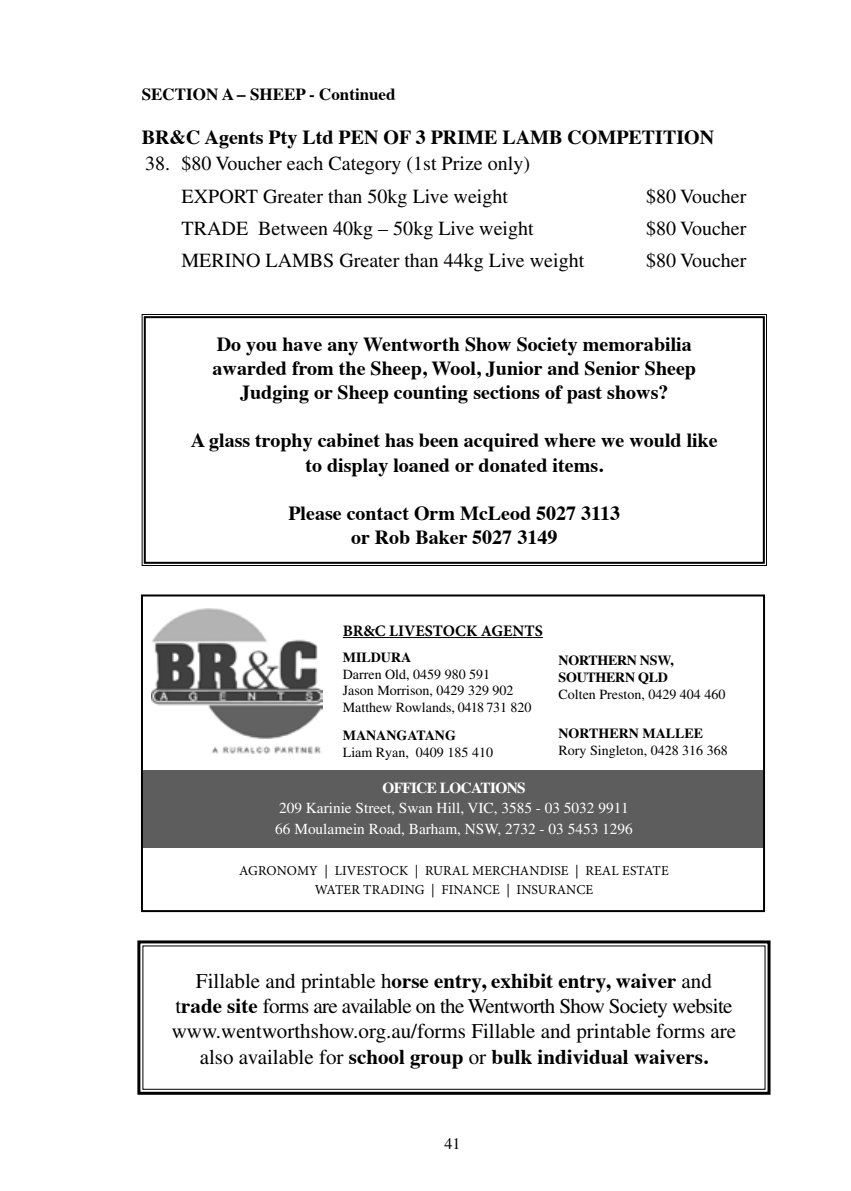
<style>
.page{position:relative;width:851px;height:1191px;background:#fff}
.page>*{position:absolute;margin:0;border:0;box-sizing:border-box;transform-origin:0 0}
.t1{font:21px/25.2px "Times";letter-spacing:-.015em;color:#000;text-align:center}
.t2{font:700 20px/24px "Times";color:#000;text-align:center}
.t3{font:20px/32.4px "Times";color:#000}
.t4{font:700 17px "Times";color:#000}
.t5{font:700 16px "Minion Pro";color:#000}
.t6{font:16px "Times";color:#000}
.t7{font:15.2px/20.8px "Times";color:#fff}
.t8{font:700 15.2px "Times";letter-spacing:-.04em;color:#fff}
.t9{font:14px/16.8px "Times";color:#000}
.t10{font:700 14px "Times";color:#000}
.t11{font:700 14px/16.8px "Times";letter-spacing:-.02em;color:#000}
.t12{font:13.6px/18.8px "Minion Pro";letter-spacing:.01em;color:#000;text-align:center}
.s1{font-weight:700}
</style>
<div class="page">
<svg style="left:137px;top:940px;width:634px;height:155px"></svg>
<img style="left:151px;top:608px;width:172px;height:145px">
<div style="left:142px;top:770px;width:622px;height:77px;background:#5d5d5d"></div>
<hr style="left:343px;top:637px;width:199px;height:1px;background:#000">
<div style="left:141px;top:594px;width:624px;height:318px;border:2px solid #000"></div>
<svg style="left:141px;top:314px;width:626px;height:252px"></svg>
<div style="left:144px;top:316px;width:620px;height:248px;border:2px solid #000"></div>
<p class="t4" style="left:142px;top:78px;width:255px">SECTION A – SHEEP - Continued</p>
<p class="t2" style="left:142px;top:123px;width:574px">BR&amp;C Agents Pty Ltd PEN OF 3 PRIME LAMB COMPETITION</p>
<p class="t3" style="left:181px;top:147px;width:350px;text-indent:-36px">38. $80 Voucher each Category (1st Prize only)<br>EXPORT Greater than 50kg Live weight</p>
<p class="t3" style="left:646px;top:180px;width:102px">$80 Voucher</p>
<p class="t3" style="left:181px;top:212px;width:353px">TRADE Between 40kg – 50kg Live weight</p>
<p class="t3" style="left:646px;top:212px;width:102px">$80 Voucher</p>
<p class="t3" style="left:181px;top:244px;width:404px">MERINO LAMBS Greater than 44kg Live weight</p>
<p class="t3" style="left:646px;top:244px;width:102px">$80 Voucher</p>
<p class="t2" style="left:212px;top:330px;width:485px">Do you have any Wentworth Show Society memorabilia awarded from the Sheep, Wool, Junior and Senior Sheep<br>Judging or Sheep counting sections of past shows?</p>
<p class="t2" style="left:191px;top:426px;width:528px">A glass trophy cabinet has been acquired where we would like to display loaned or donated items.</p>
<p class="t2" style="left:288px;top:498px;width:333px">Please contact Orm McLeod 5027 3113 or Rob Baker 5027 3149</p>
<p class="t5" style="left:343px;top:619px;width:201px">BR&amp;C LIVESTOCK AGENTS</p>
<p class="t10" style="left:343px;top:643px;width:70px">MILDURA</p>
<p class="t9" style="left:343px;top:665px;width:190px">Darren Old, 0459 980 591<br>Jason Morrison, 0429 329 902<br>Matthew Rowlands, 0418 731 820</p>
<p class="t10" style="left:343px;top:722px;width:115px">MANANGATANG</p>
<p class="t9" style="left:343px;top:744px;width:152px">Liam Ryan, 0409 185 410</p>
<p class="t11" style="left:558px;top:650px;width:116px">NORTHERN NSW,<br>SOUTHERN QLD</p>
<p class="t9" style="left:558px;top:685px;width:168px">Colten Preston, 0429 404 460</p>
<p class="t10" style="left:558px;top:720px;width:146px">NORTHERN MALLEE</p>
<p class="t9" style="left:558px;top:741px;width:171px">Rory Singleton, 0428 316 368</p>
<p class="t8" style="left:382px;top:773px;width:145px">OFFICE LOCATIONS</p>
<p class="t7" style="left:275px;top:797px;width:359px">209 Karinie Street, Swan Hill, VIC, 3585 - 03 5032 9911<br>66 Moulamein Road, Barham, NSW, 2732 - 03 5453 1296</p>
<p class="t12" style="left:239px;top:861px;width:431px">AGRONOMY | LIVESTOCK | RURAL MERCHANDISE | REAL ESTATE<br>WATER TRADING | FINANCE | INSURANCE</p>
<p class="t1" style="left:172px;top:968px;width:566px">Fillable and printable h<span class="s1">orse entry, exhibit entry, waiver</span> and t<span class="s1">rade site</span> forms are available on the Wentworth Show Society website www.wentworthshow.org.au/forms Fillable and printable forms are also available for <span class="s1">school group</span> or <span class="s1">bulk individual waivers.</span></p>
<p class="t6" style="left:444px;top:1134px;width:17px">41</p>
</div>
